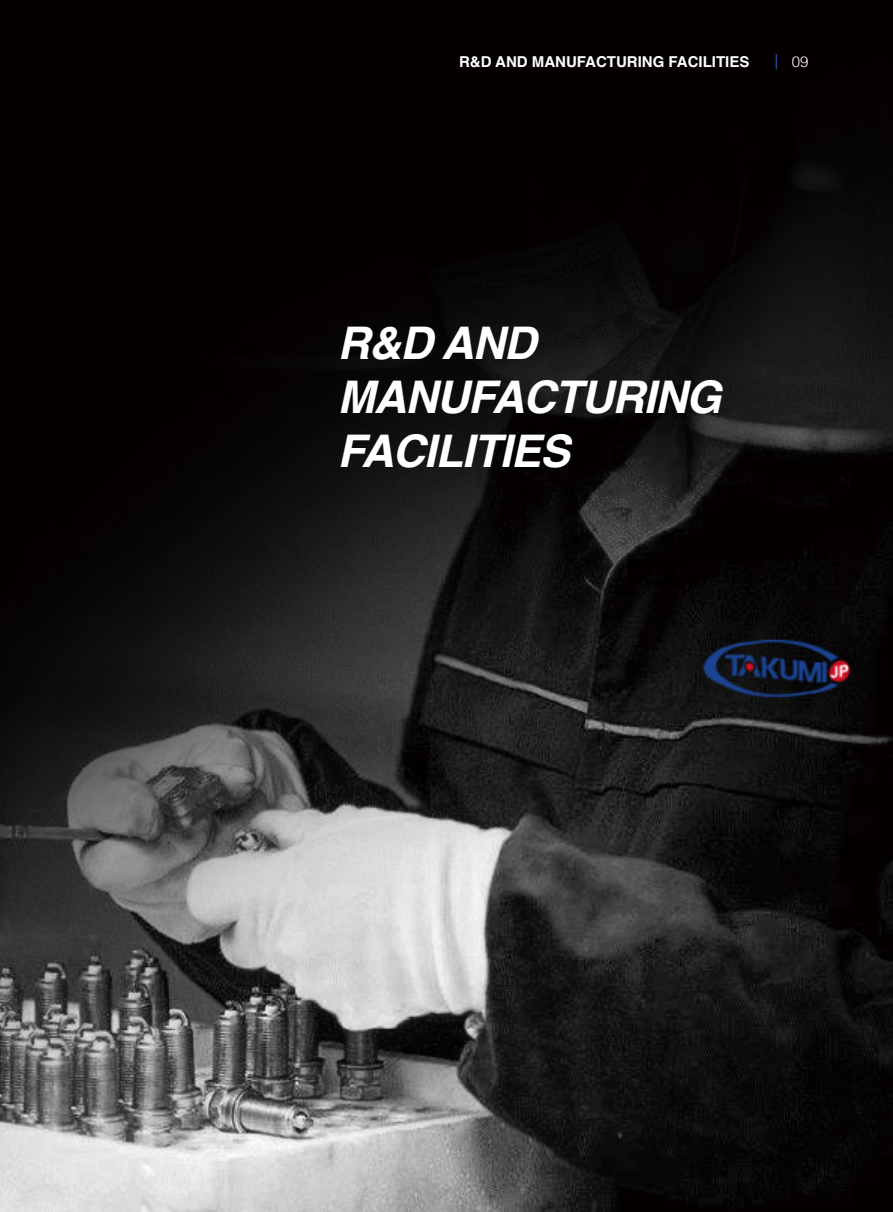
<style>
.page{position:relative;width:893px;height:1212px;background:#fff}
.page>*{position:absolute;margin:0;border:0;box-sizing:border-box;transform-origin:0 0}
.t1{font:italic 700 45px/54px "Helvetica";letter-spacing:-.025em;color:#fff}
.t2{font:700 15px "Helvetica";color:#fff}
.t3{font:300 15px "Helvetica";color:#fff}
</style>
<div class="page">
<img style="left:0;top:0;width:893px;height:1212px">
<svg style="left:776px;top:54px;width:1px;height:15px"></svg>
<p class="t2" style="left:459px;top:50px;width:292px">R&amp;D AND MANUFACTURING FACILITIES</p>
<p class="t3" style="left:792px;top:49px;width:18px">09</p>
<h1 class="t1" style="left:337px;top:316px;width:385px">R&amp;D AND<br>MANUFACTURING<br>FACILITIES</h1>
</div>
